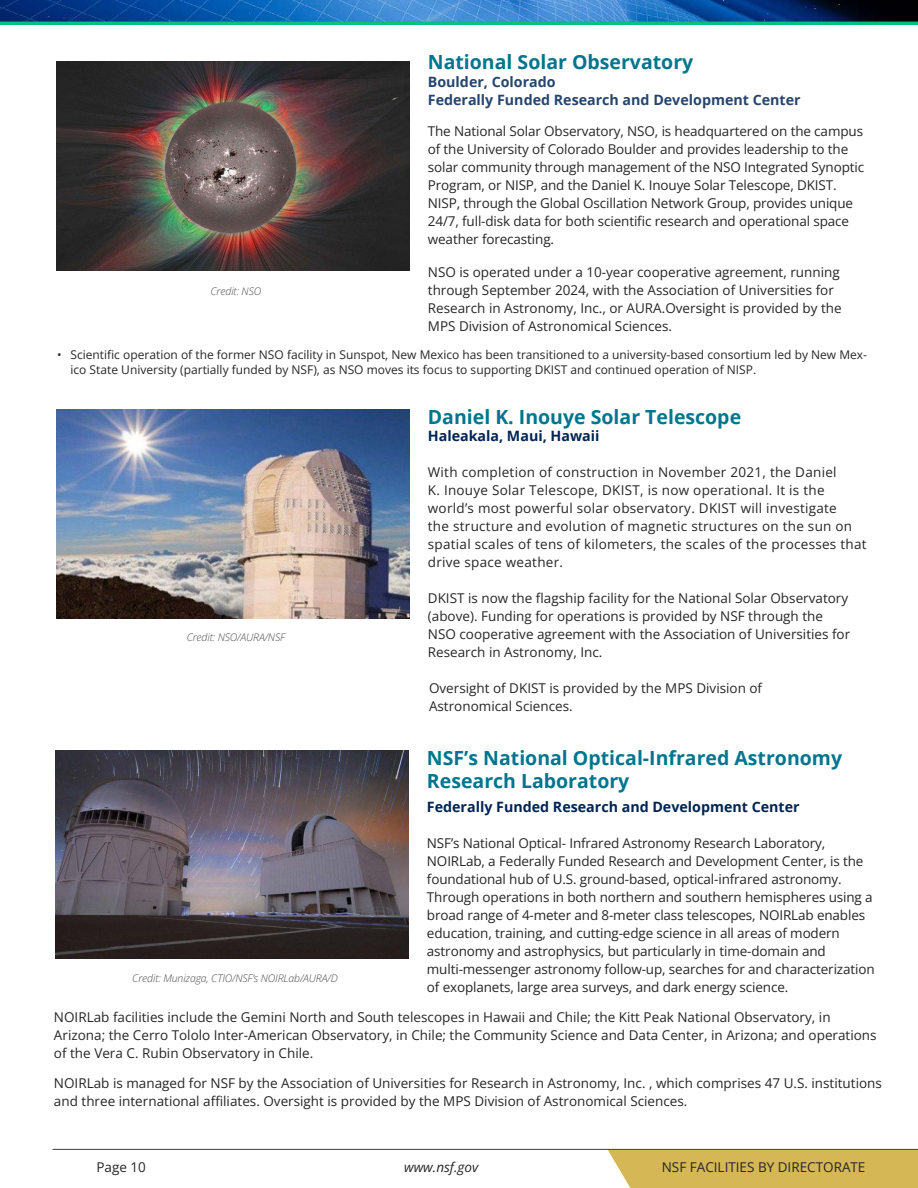
<style>
.page{position:relative;width:918px;height:1188px;background:#fff}
.page>*{position:absolute;margin:0;border:0;box-sizing:border-box;transform-origin:0 0}
.t1{font:700 19.5px/23.4px "Open Sans";color:#00758d}
.t2{font:700 14.25px "Open Sans";color:#002454}
.t3{font:700 14.25px/18px "Open Sans";color:#26456e}
.t4{font:13.5px/18px "Open Sans";color:#262626}
.t5{font:13.5px/18px "Open Sans";letter-spacing:.02em;color:#262626}
.t6{font:italic 13.5px "Open Sans";color:#262626}
.t7{font:12px/14.4px "Open Sans";color:#262626}
.t8{font:italic 300 10.5px "Open Sans";letter-spacing:-.015em;color:#4d4d4d}
</style>
<div class="page">
<div style="left:608px;top:1150px;width:310px;height:38px;background:#d5b755"></div>
<img style="left:0;top:0;width:918px;height:24px">
<hr style="left:52px;top:1149px;width:866px;height:1px;background:#404040">
<img style="left:57px;top:61px;width:352px;height:210px">
<img style="left:57px;top:410px;width:352px;height:209px">
<img style="left:56px;top:750px;width:352px;height:209px">
<h3 class="t1" style="left:428px;top:50px;width:267px">National Solar Observatory</h3>
<h5 class="t3" style="left:428px;top:72px;width:374px">Boulder, Colorado<br>Federally Funded Research and Development Center</h5>
<p class="t4" style="left:428px;top:122px;width:437px">The National Solar Observatory, NSO, is headquartered on the campus</p>
<p class="t4" style="left:428px;top:140px;width:422px">of the University of Colorado Boulder and provides leadership to the</p>
<p class="t4" style="left:428px;top:158px;width:438px">solar community through management of the NSO Integrated Synoptic</p>
<p class="t4" style="left:428px;top:176px;width:410px">Program, or NISP, and the Daniel K. Inouye Solar Telescope, DKIST.</p>
<p class="t4" style="left:428px;top:194px;width:427px">NISP, through the Global Oscillation Network Group, provides unique</p>
<p class="t4" style="left:428px;top:212px;width:423px">24/7, full-disk data for both scientific research and operational space</p>
<p class="t4" style="left:428px;top:230px;width:128px">weather forecasting.</p>
<p class="t4" style="left:428px;top:263px;width:413px">NSO is operated under a 10-year cooperative agreement, running through September 2024, with the Association of Universities for</p>
<p class="t4" style="left:428px;top:299px;width:415px">Research in Astronomy, Inc., or AURA.Oversight is provided by the</p>
<p class="t4" style="left:428px;top:317px;width:246px">MPS Division of Astronomical Sciences.</p>
<p class="t7" style="left:70px;top:347px;width:798px;text-indent:-14px">• Scientific operation of the former NSO facility in Sunspot, New Mexico has been transitioned to a university-based consortium led by New Mex&shy;ico State University (partially funded by NSF), as NSO moves its focus to supporting DKIST and continued operation of NISP.</p>
<h3 class="t1" style="left:428px;top:405px;width:315px">Daniel K. Inouye Solar Telescope</h3>
<h5 class="t2" style="left:428px;top:426px;width:173px">Haleakala, Maui, Hawaii</h5>
<p class="t5" style="left:428px;top:463px;width:410px">With completion of construction in November 2021, the Daniel</p>
<p class="t5" style="left:428px;top:481px;width:440px">K. Inouye Solar Telescope, DKIST, is now operational. It is the world’s most powerful solar observatory. DKIST will investigate<br>the structure and evolution of magnetic structures on the sun on spatial scales of tens of kilometers, the scales of the processes that drive space weather.</p>
<p class="t4" style="left:428px;top:589px;width:422px">DKIST is now the flagship facility for the National Solar Observatory</p>
<p class="t4" style="left:428px;top:607px;width:397px">(above). Funding for operations is provided by NSF through the</p>
<p class="t4" style="left:428px;top:625px;width:424px">NSO cooperative agreement with the Association of Universities for</p>
<p class="t4" style="left:428px;top:643px;width:176px">Research in Astronomy, Inc.</p>
<p class="t4" style="left:429px;top:679px;width:335px">Oversight of DKIST is provided by the MPS Division of</p>
<p class="t4" style="left:429px;top:697px;width:145px">Astronomical Sciences.</p>
<h3 class="t1" style="left:427px;top:746px;width:417px">NSF’s National Optical-Infrared Astronomy<br>Research Laboratory</h3>
<h5 class="t2" style="left:427px;top:796px;width:374px">Federally Funded Research and Development Center</h5>
<p class="t4" style="left:427px;top:833px;width:449px">NSF’s National Optical- Infrared Astronomy Research Laboratory, NOIRLab, a Federally Funded Research and Development Center, is the foundational hub of U.S. ground-based, optical-infrared astronomy.<br>Through operations in both northern and southern hemispheres using a broad range of 4-meter and 8-meter class telescopes, NOIRLab enables education, training, and cutting-edge science in all areas of modern astronomy and astrophysics, but particularly in time-domain and multi-messenger astronomy follow-up, searches for and characterization of exoplanets, large area surveys, and dark energy science.</p>
<p class="t4" style="left:54px;top:1007px;width:824px">NOIRLab facilities include the Gemini North and South telescopes in Hawaii and Chile; the Kitt Peak National Observatory, in<br>Arizona; the Cerro Tololo Inter-American Observatory, in Chile; the Community Science and Data Center, in Arizona; and operations of the Vera C. Rubin Observatory in Chile.</p>
<p class="t4" style="left:54px;top:1073px;width:829px">NOIRLab is managed for NSF by the Association of Universities for Research in Astronomy, Inc. , which comprises 47 U.S. institutions</p>
<p class="t4" style="left:54px;top:1091px;width:635px">and three international affiliates. Oversight is provided by the MPS Division of Astronomical Sciences.</p>
<p class="t8" style="left:211px;top:284px;width:52px">Credit: NSO</p>
<p class="t8" style="left:187px;top:630px;width:100px">Credit: NSO/AURA/NSF</p>
<p class="t8" style="left:132px;top:971px;width:207px">Credit: Munizaga, CTIO/NSF’s NOIRLab/AURA/D</p>
<p class="t4" style="left:97px;top:1158px;width:51px">Page 10</p>
<p class="t6" style="left:404px;top:1158px;width:76px">www.nsf.gov</p>
<p class="t4" style="left:662px;top:1158px;width:205px">NSF FACILITIES BY DIRECTORATE</p>
</div>
